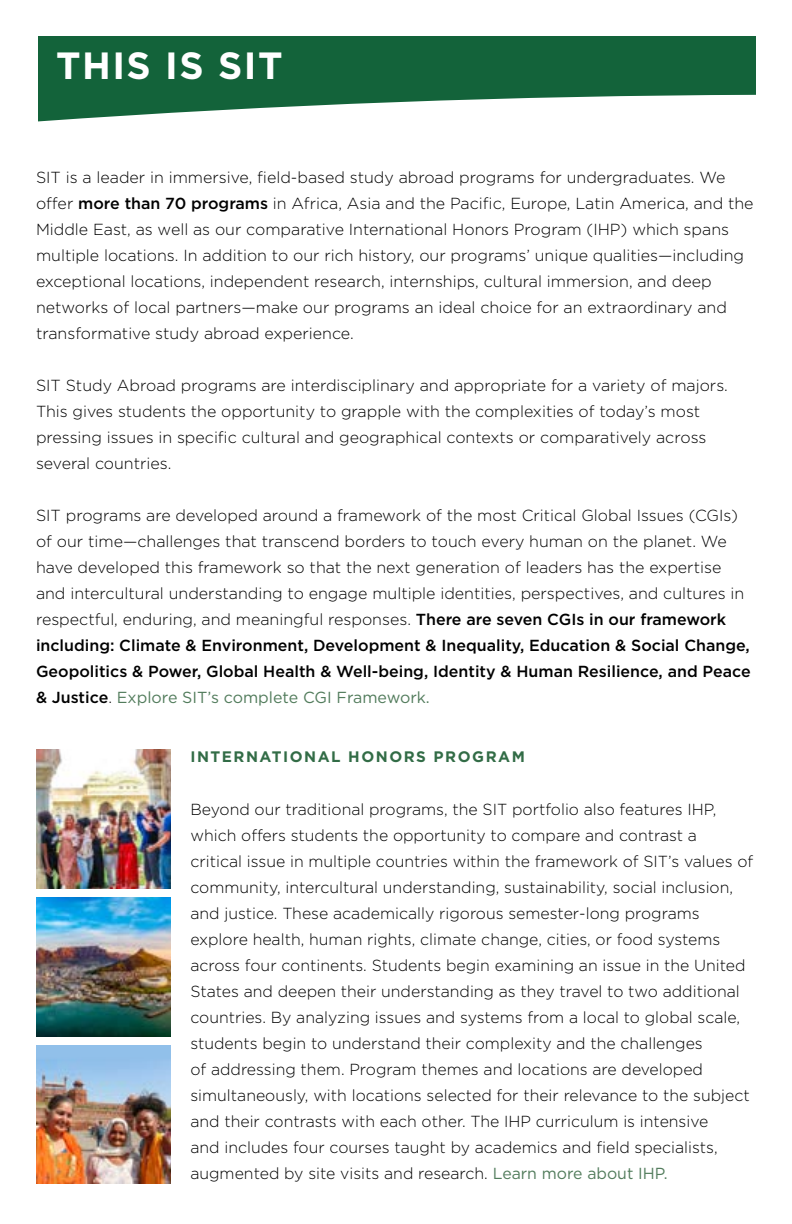
<style>
.page{position:relative;width:792px;height:1224px;background:#fff}
.page>*{position:absolute;margin:0;border:0;box-sizing:border-box;transform-origin:0 0}
.t1{font:700 37.8px "Gotham";letter-spacing:.04em;color:#fff}
.t2{font:300 16px/26px "Gotham";color:#000}
.t3{font:700 15.2px "Gotham";letter-spacing:.1em;color:#326c46}
.s1{font-weight:500}
.s2{font-weight:400;color:#527c5c}
</style>
<div class="page">
<svg style="left:38px;top:36px;width:718px;height:85px;fill:#13633a"></svg>
<img style="left:36px;top:750px;width:134px;height:138px">
<img style="left:36px;top:897px;width:134px;height:139px">
<div style="left:36px;top:1045px;width:134px;height:139px;background:#91c0ea"></div>
<img style="left:36px;top:1060px;width:134px;height:124px">
<h1 class="t1" style="left:56px;top:41px;width:228px">THIS IS SIT</h1>
<p class="t2" style="left:36px;top:164px;width:719px">SIT is a leader in immersive, field-based study abroad programs for undergraduates. We offer <span class="s1">more than 70 programs</span> in Africa, Asia and the Pacific, Europe, Latin America, and the Middle East, as well as our comparative International Honors Program (IHP) which spans multiple locations. In addition to our rich history, our programs’ unique qualities—including exceptional locations, independent research, internships, cultural immersion, and deep networks of local partners—make our programs an ideal choice for an extraordinary and transformative study abroad experience.</p>
<p class="t2" style="left:36px;top:372px;width:694px">SIT Study Abroad programs are interdisciplinary and appropriate for a variety of majors.<br>This gives students the opportunity to grapple with the complexities of today’s most pressing issues in specific cultural and geographical contexts or comparatively across several countries.</p>
<p class="t2" style="left:36px;top:502px;width:716px">SIT programs are developed around a framework of the most Critical Global Issues (CGIs) of our time—challenges that transcend borders to touch every human on the planet. We have developed this framework so that the next generation of leaders has the expertise and intercultural understanding to engage multiple identities, perspectives, and cultures in respectful, enduring, and meaningful responses. <span class="s1">There are seven CGIs in our framework including: Climate &amp; Environment, Development &amp; Inequality, Education &amp; Social Change, Geopolitics &amp; Power, Global Health &amp; Well-being, Identity &amp; Human Resilience, and Peace &amp; Justice</span>. <span class="s2">Explore SIT’s complete CGI Framework.</span></p>
<p class="t3" style="left:190px;top:747px;width:336px">INTERNATIONAL HONORS PROGRAM</p>
<p class="t2" style="left:190px;top:796px;width:564px">Beyond our traditional programs, the SIT portfolio also features IHP, which offers students the opportunity to compare and contrast a<br>critical issue in multiple countries within the framework of SIT’s values of community, intercultural understanding, sustainability, social inclusion, and justice. These academically rigorous semester-long programs explore health, human rights, climate change, cities, or food systems across four continents. Students begin examining an issue in the United States and deepen their understanding as they travel to two additional countries. By analyzing issues and systems from a local to global scale, students begin to understand their complexity and the challenges<br>of addressing them. Program themes and locations are developed simultaneously, with locations selected for their relevance to the subject and their contrasts with each other. The IHP curriculum is intensive<br>and includes four courses taught by academics and field specialists, augmented by site visits and research. <span class="s2">Learn more about IHP.</span></p>
</div>
